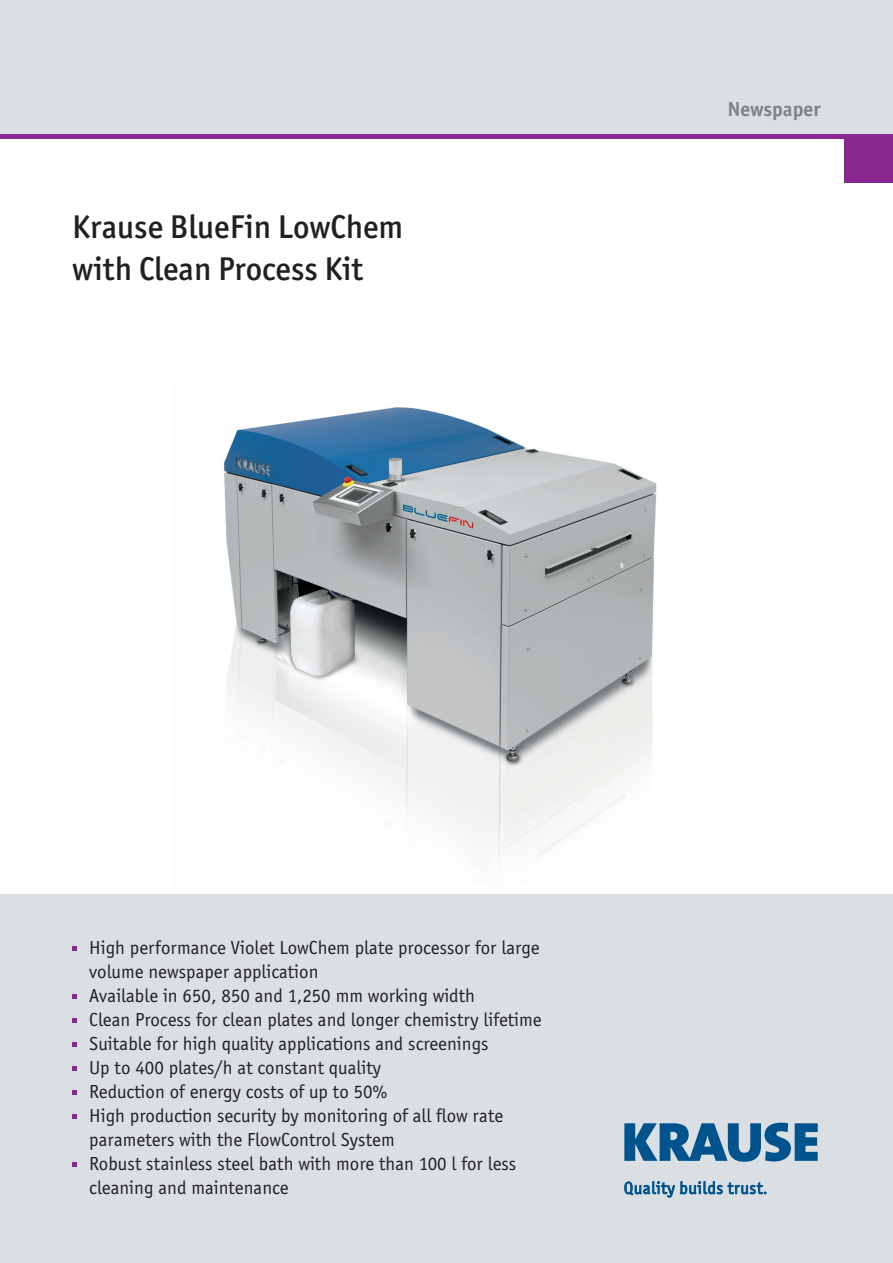
<style>
.page{position:relative;width:893px;height:1263px;background:#fff}
.page>*{position:absolute;margin:0;border:0;box-sizing:border-box;transform-origin:0 0}
.t1{font:500 33px/42px "Officina San ITC";color:#231f20}
.t2{font:700 21px "Officina Sans";letter-spacing:.005em;color:#808285}
.t3{font:19.5px/24px "Officina Sans";color:#231f20}
</style>
<div class="page">
<img style="left:224px;top:407px;width:433px;height:455px">
<div style="left:0;top:894px;width:893px;height:369px;background:#dadfe4"></div>
<svg style="left:624px;top:1123px;width:194px;height:39px"></svg>
<svg style="left:624px;top:1181px;width:98px;height:16px"></svg>
<svg style="left:728px;top:1183px;width:38px;height:11px"></svg>
<svg style="left:72px;top:947px;width:5px;height:4px"></svg>
<svg style="left:72px;top:995px;width:5px;height:4px"></svg>
<svg style="left:72px;top:1019px;width:5px;height:4px"></svg>
<svg style="left:72px;top:1043px;width:5px;height:4px"></svg>
<svg style="left:72px;top:1067px;width:5px;height:4px"></svg>
<svg style="left:72px;top:1091px;width:5px;height:4px"></svg>
<svg style="left:72px;top:1115px;width:5px;height:4px"></svg>
<svg style="left:72px;top:1163px;width:5px;height:4px"></svg>
<div style="left:0;top:0;width:893px;height:134px;background:#dadfe4"></div>
<div style="left:844px;top:134px;width:49px;height:49px;background:#892890"></div>
<hr style="left:0;top:134px;width:893px;height:4px;background:#892890">
<h1 class="t1" style="left:72px;top:205px;width:332px">Krause BlueFin LowChem with Clean Process Kit</h1>
<p class="t2" style="left:728px;top:96px;width:95px">Newspaper</p>
<p class="t3" style="left:89px;top:936px;width:454px">High performance Violet LowChem plate processor for large volume newspaper application<br>Available in 650, 850 and 1,250 mm working width<br>Clean Process for clean plates and longer chemistry lifetime Suitable for high quality applications and screenings<br>Up to 400 plates/h at constant quality<br>Reduction of energy costs of up to 50%<br>High production security by monitoring of all flow rate parameters with the FlowControl System<br>Robust stainless steel bath with more than 100 l for less cleaning and maintenance</p>
</div>
